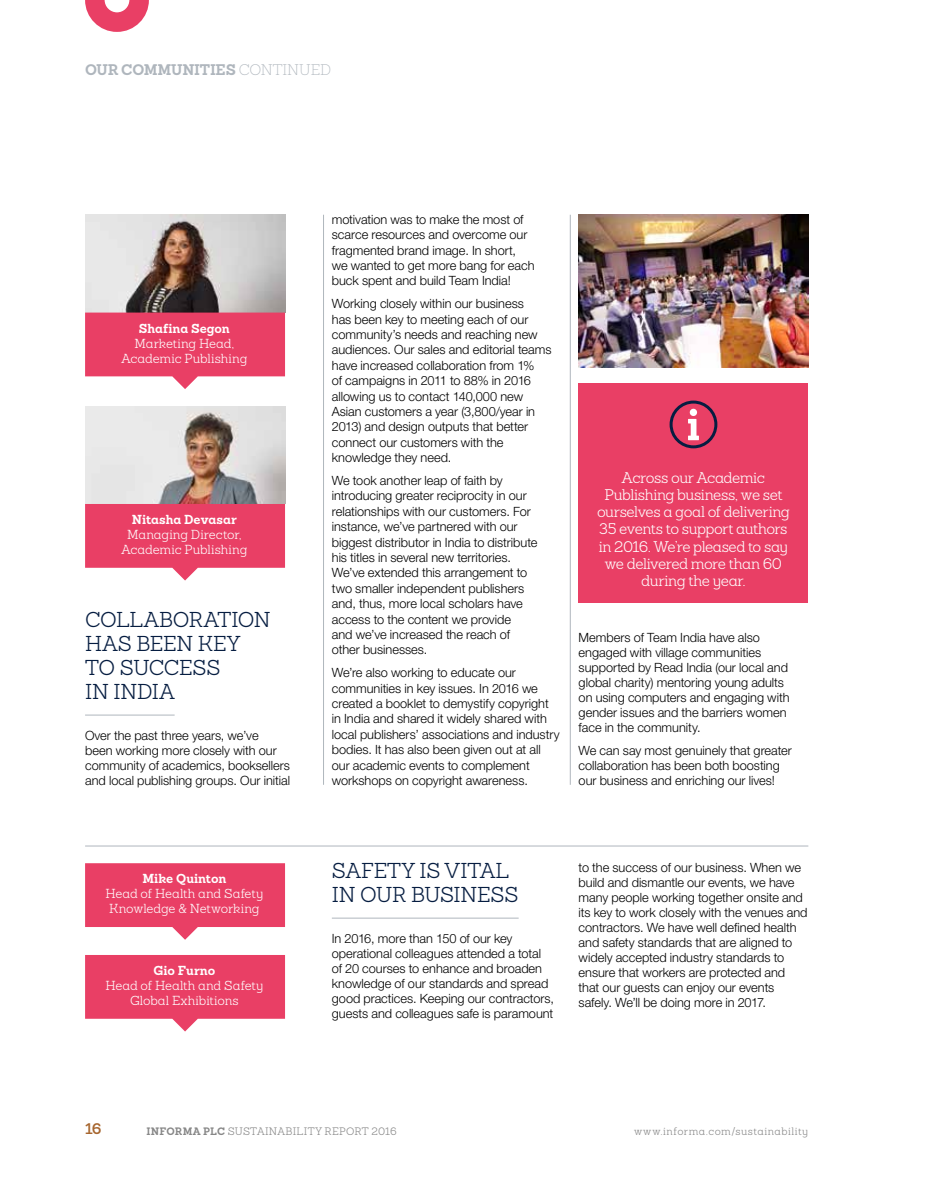
<style>
.page{position:relative;width:936px;height:1191px;background:#fff}
.page>*{position:absolute;margin:0;border:0;box-sizing:border-box;transform-origin:0 0}
.t1{font:300 21px/24px "Sanchez";letter-spacing:-.01em;color:#061d41}
.t2{font:300 15px/17.2px "Sanchez";letter-spacing:-.03em;color:#fff;text-align:center}
.t3{font:700 15px "Sanchez";letter-spacing:-.015em;color:#afb6bd}
.t4{font:600 15px "Sanchez";color:#a7662f}
.t5{font:300 12.75px/15.5px "Helvetica Neue LT Std";color:#000}
.t6{font:300 12.75px/15px "Sanchez";letter-spacing:-.005em;color:#fff;text-align:center}
.t7{font:700 12.75px "Sanchez";color:#fff}
.t8{font:300 10.5px "Sanchez";letter-spacing:.02em;color:#878787}
.t9{font:300 10.5px "Sanchez";letter-spacing:.04em;color:#878787}
.s1{font-weight:200}
.s2{font-weight:700}
</style>
<div class="page">
<img style="left:85px;top:406px;width:200px;height:98px">
<img style="left:85px;top:215px;width:200px;height:97px">
<img style="left:578px;top:215px;width:230px;height:153px">
<hr style="left:570px;top:215px;width:1px;height:570px;background:#afb6bd">
<hr style="left:323px;top:215px;width:1px;height:570px;background:#afb6bd">
<hr style="left:85px;top:845px;width:723px;height:1px;background:#afb6bd">
<svg style="left:85px;top:312px;width:200px;height:77px;background:#eb5c7c"></svg>
<svg style="left:85px;top:504px;width:200px;height:76px;background:#ec5b7c"></svg>
<svg style="left:85px;top:863px;width:200px;height:76px;background:#ec5b7c"></svg>
<svg style="left:85px;top:955px;width:200px;height:76px;background:#ec5b7c"></svg>
<div style="left:578px;top:383px;width:230px;height:220px;background:#e93f65"></div>
<div style="left:669px;top:400px;width:48px;height:48px;border:3px solid #061d41;border-radius:50%"></div>
<svg style="left:688px;top:409px;width:11px;height:31px"></svg>
<hr style="left:332px;top:918px;width:186px;height:1px;background:#afb6bd">
<hr style="left:85px;top:715px;width:90px;height:1px;background:#afb6bd">
<svg style="left:85px;top:0;width:64px;height:32px"></svg>
<p class="t3" style="left:85px;top:59px;width:247px">OUR COMMUNITIES <span class="s1">CONTINUED</span></p>
<p class="t7" style="left:139px;top:319px;width:92px">Shafina Segon</p>
<p class="t6" style="left:121px;top:336px;width:127px">Marketing Head,<br>Academic Publishing</p>
<p class="t7" style="left:132px;top:511px;width:106px">Nitasha Devasar</p>
<p class="t6" style="left:121px;top:527px;width:127px">Managing Director,<br>Academic Publishing</p>
<h1 class="t1" style="left:85px;top:607px;width:187px">COLLABORATION<br>HAS BEEN KEY<br>TO SUCCESS<br>IN INDIA</h1>
<p class="t5" style="left:85px;top:727px;width:206px;line-height:15px">Over the past three years, we’ve<br>been working more closely with our community of academics, booksellers and local publishing groups. Our initial</p>
<p class="t7" style="left:142px;top:870px;width:85px">Mike Quinton</p>
<p class="t6" style="left:105px;top:886px;width:159px;text-align:left">Head of Health and Safety<br>Knowledge &amp; Networking</p>
<p class="t7" style="left:153px;top:961px;width:63px">Gio Furno</p>
<p class="t6" style="left:105px;top:978px;width:159px">Head of Health and Safety<br>Global Exhibitions</p>
<p class="t5" style="left:332px;top:211px;width:204px">motivation was to make the most of scarce resources and overcome our fragmented brand image. In short, we wanted to get more bang for each buck spent and build Team India!</p>
<p class="t5" style="left:332px;top:296px;width:221px">Working closely within our business<br>has been key to meeting each of our community’s needs and reaching new audiences. Our sales and editorial teams have increased collaboration from 1%<br>of campaigns in 2011 to 88% in 2016 allowing us to contact 140,000 new Asian customers a year (3,800/year in 2013) and design outputs that better connect our customers with the knowledge they need.</p>
<p class="t5" style="left:332px;top:472px;width:207px">We took another leap of faith by introducing greater reciprocity in our relationships with our customers. For instance, we’ve partnered with our biggest distributor in India to distribute his titles in several new territories.<br>We’ve extended this arrangement to two smaller independent publishers and, thus, more local scholars have access to the content we provide<br>and we’ve increased the reach of other businesses.</p>
<p class="t5" style="left:332px;top:664px;width:229px">We’re also working to educate our communities in key issues. In 2016 we created a booklet to demystify copyright in India and shared it widely shared with local publishers’ associations and industry bodies. It has also been given out at all our academic events to complement workshops on copyright awareness.</p>
<p class="t2" style="left:597px;top:468px;width:194px">Across our Academic<br>Publishing business, we set ourselves a goal of delivering<br>35 events to support authors in 2016. We’re pleased to say we delivered more than 60 during the year.</p>
<p class="t5" style="left:578px;top:630px;width:212px;line-height:15px">Members of Team India have also engaged with village communities supported by Read India (our local and global charity) mentoring young adults on using computers and engaging with gender issues and the barriers women face in the community.</p>
<p class="t5" style="left:578px;top:742px;width:215px;line-height:15px">We can say most genuinely that greater collaboration has been both boosting our business and enriching our lives!</p>
<h1 class="t1" style="left:332px;top:858px;width:188px">SAFETY IS VITAL<br>IN OUR BUSINESS</h1>
<p class="t5" style="left:332px;top:930px;width:223px;line-height:15px">In 2016, more than 150 of our key operational colleagues attended a total of 20 courses to enhance and broaden knowledge of our standards and spread good practices. Keeping our contractors, guests and colleagues safe is paramount</p>
<p class="t5" style="left:578px;top:860px;width:230px;line-height:15px">to the success of our business. When we build and dismantle our events, we have many people working together onsite and its key to work closely with the venues and contractors. We have well defined health and safety standards that are aligned to widely accepted industry standards to ensure that workers are protected and that our guests can enjoy our events safely. We’ll be doing more in 2017.</p>
<p class="t4" style="left:85px;top:1118px;width:18px">16</p>
<p class="t8" style="left:146px;top:1124px;width:252px"><span class="s2">INFORMA PLC</span> SUSTAINABILITY REPORT 2016</p>
<p class="t9" style="left:634px;top:1124px;width:175px">www.informa.com/sustainability</p>
</div>
